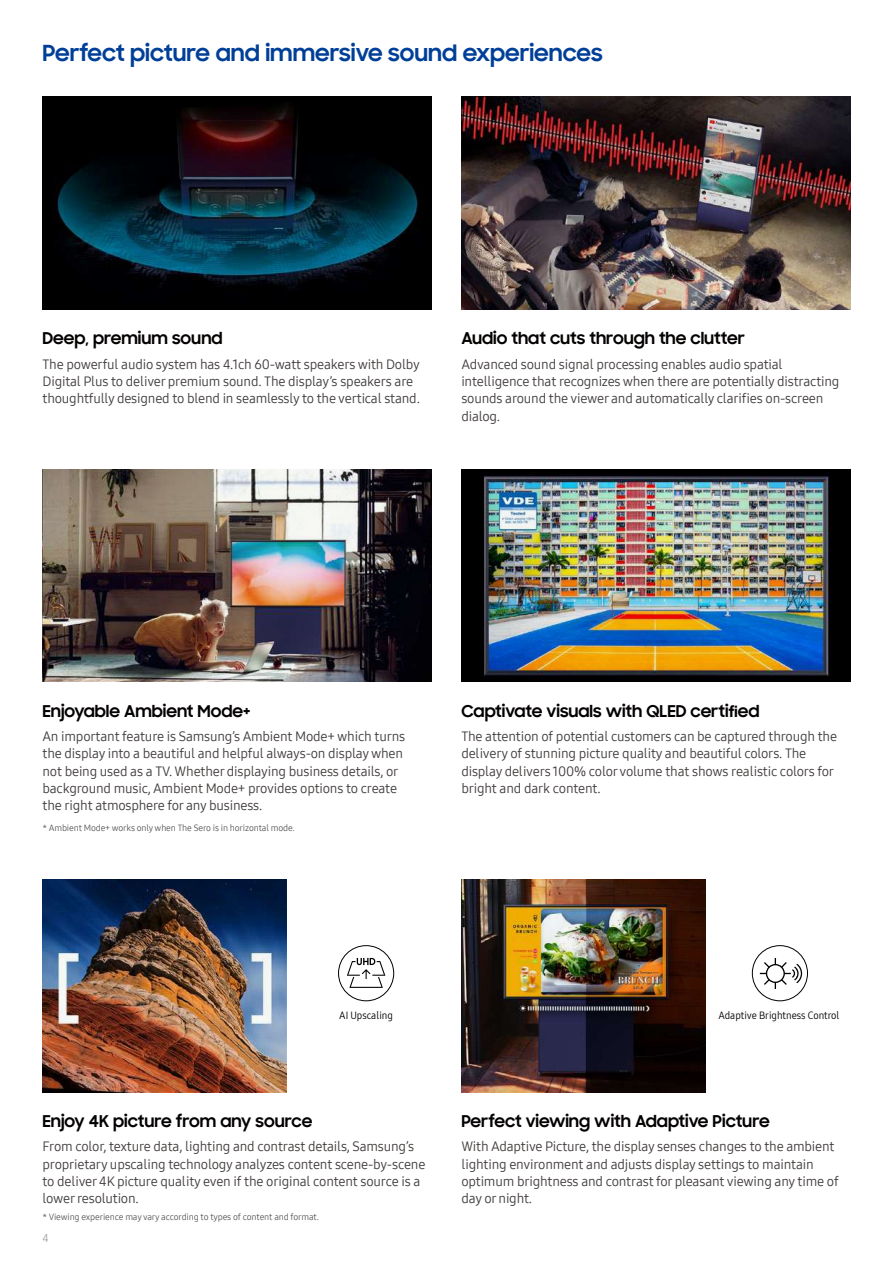
<style>
.page{position:relative;width:893px;height:1263px;background:#fff}
.page>*{position:absolute;margin:0;border:0;box-sizing:border-box;transform-origin:0 0}
.t1{font:700 22.5px "Samsung Sharp Sans";color:#003f98}
.t2{font:700 16.5px "Samsung Sharp Sans";color:#040000}
.t3{font:13.5px/17.2px "Samsung One 400";letter-spacing:-.015em;color:#3e3a39}
.t4{font:11.25px "Samsung One 400";color:#9fa0a0}
.t5{font:10.5px "Samsung One 400 C";color:#040000}
.t6{font:9px "Samsung One 400";letter-spacing:-.015em;color:#595757}
</style>
<div class="page">
<img style="left:43px;top:97px;width:389px;height:212px">
<img style="left:461px;top:97px;width:389px;height:212px">
<img style="left:43px;top:469px;width:389px;height:213px">
<img style="left:461px;top:469px;width:389px;height:213px">
<img style="left:43px;top:879px;width:243px;height:213px">
<img style="left:461px;top:879px;width:244px;height:213px">
<svg style="left:347px;top:958px;width:38px;height:30px"></svg>
<div style="left:338px;top:945px;width:56px;height:56px;border:1px solid #040000;border-radius:50%"></div>
<svg style="left:760px;top:958px;width:42px;height:31px"></svg>
<div style="left:752px;top:945px;width:56px;height:56px;border:1px solid #040000;border-radius:50%"></div>
<h1 class="t1" style="left:43px;top:36px;width:562px">Perfect picture and immersive sound experiences</h1>
<p class="t2" style="left:43px;top:326px;width:182px">Deep, premium sound</p>
<p class="t3" style="left:43px;top:355px;width:379px">The powerful audio system has 4.1ch 60-watt speakers with Dolby<br>Digital Plus to deliver premium sound. The display’s speakers are thoughtfully designed to blend in seamlessly to the vertical stand.</p>
<p class="t2" style="left:461px;top:326px;width:285px">Audio that cuts through the clutter</p>
<p class="t3" style="left:461px;top:355px;width:380px">Advanced sound signal processing enables audio spatial intelligence that recognizes when there are potentially distracting sounds around the viewer and automatically clarifies on-screen dialog.</p>
<p class="t2" style="left:43px;top:698px;width:209px">Enjoyable Ambient Mode+</p>
<p class="t3" style="left:43px;top:728px;width:364px">An important feature is Samsung’s Ambient Mode+ which turns the display into a beautiful and helpful always-on display when not being used as a TV. Whether displaying business details, or background music, Ambient Mode+ provides options to create the right atmosphere for any business.</p>
<p class="t6" style="left:43px;top:822px;width:254px">* Ambient Mode+ works only when The Sero is in horizontal mode.</p>
<p class="t2" style="left:461px;top:698px;width:300px">Captivate visuals with QLED certified</p>
<p class="t3" style="left:461px;top:728px;width:377px">The attention of potential customers can be captured through the delivery of stunning picture quality and beautiful colors. The display delivers 100% color volume that shows realistic colors for bright and dark content.</p>
<p class="t5" style="left:339px;top:1009px;width:55px">AI Upscaling</p>
<p class="t5" style="left:718px;top:1008px;width:122px">Adaptive Brightness Control</p>
<p class="t2" style="left:43px;top:1109px;width:271px">Enjoy 4K picture from any source</p>
<p class="t2" style="left:461px;top:1109px;width:310px">Perfect viewing with Adaptive Picture</p>
<p class="t3" style="left:43px;top:1138px;width:384px">From color, texture data, lighting and contrast details, Samsung’s proprietary upscaling technology analyzes content scene-by-scene to deliver 4K picture quality even if the original content source is a lower resolution.</p>
<p class="t6" style="left:43px;top:1211px;width:278px">* Viewing experience may vary according to types of content and format.</p>
<p class="t4" style="left:43px;top:1230px;width:8px">4</p>
<p class="t3" style="left:461px;top:1138px;width:379px">With Adaptive Picture, the display senses changes to the ambient lighting environment and adjusts display settings to maintain optimum brightness and contrast for pleasant viewing any time of day or night.</p>
</div>
